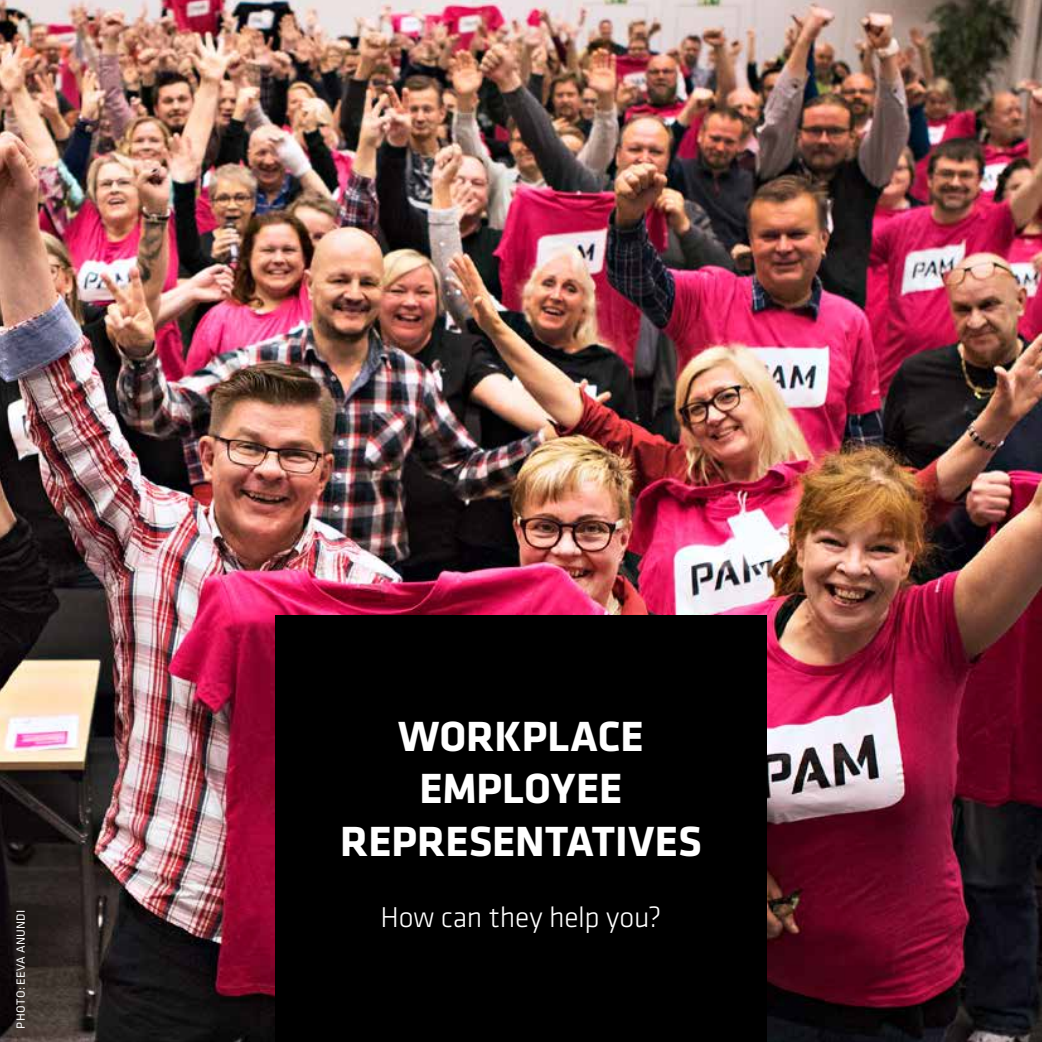
<style>
.page{position:relative;width:1042px;height:1042px;background:#fff}
.page>*{position:absolute;margin:0;border:0;box-sizing:border-box;transform-origin:0 0}
.t1{font:700 43.75px/52.5px "Klavika";color:#fff;text-align:center}
.t2{font:300 29.75px "Klavika";letter-spacing:-.005em;color:#fff}
.t3{font:12.25px "Klavika";letter-spacing:.025em;color:#fff}
</style>
<div class="page">
<img style="left:0;top:0;width:1042px;height:1042px">
<div style="left:275px;top:615px;width:491px;height:427px;background:#000"></div>
<p class="t3" style="left:13px;top:1028px;width:120px;rotate:-90deg">PHOTO: EEVA ANUNDI</p>
<p class="t1" style="left:340px;top:708px;width:363px">WORKPLACE<br>EMPLOYEE<br>REPRESENTATIVES</p>
<p class="t2" style="left:380px;top:899px;width:282px">How can they help you?</p>
</div>
